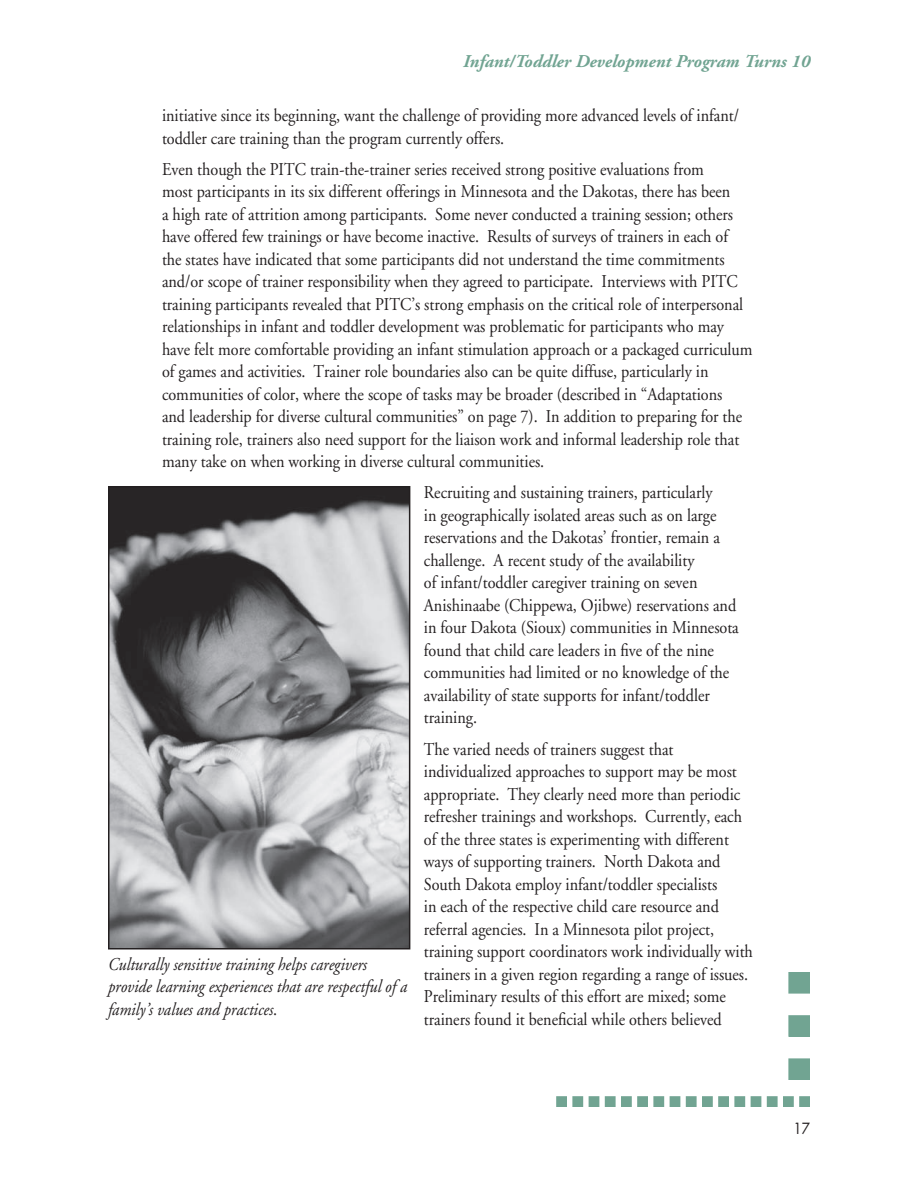
<style>
.page{position:relative;width:918px;height:1188px;background:#fff}
.page>*{position:absolute;margin:0;border:0;box-sizing:border-box;transform-origin:0 0}
.t1{font:18px/22.5px "Adobe Garamond LT";color:#231f20;scale:.9 1}
.t2{font:italic 18px/22.5px "Adobe Garamond LT";color:#231f20;scale:.9 1}
.t3{font:italic 700 18px "Adobe Garamond LT";color:#71a492}
.t4{font:15px "Futura LT";color:#231f20;scale:.9 1}
.s1{font-style:normal}
</style>
<div class="page">
<div style="left:789px;top:1059px;width:20px;height:20px;background:#71a492"></div>
<div style="left:788px;top:1058px;width:22px;height:22px;border:2px solid #71a492"></div>
<div style="left:789px;top:1016px;width:20px;height:20px;background:#71a492"></div>
<div style="left:788px;top:1015px;width:22px;height:22px;border:2px solid #71a492"></div>
<div style="left:789px;top:973px;width:20px;height:20px;background:#71a492"></div>
<div style="left:788px;top:972px;width:22px;height:22px;border:2px solid #71a492"></div>
<div style="left:800px;top:1097px;width:9px;height:9px;background:#71a492"></div>
<div style="left:799px;top:1096px;width:11px;height:11px;border:2px solid #71a492"></div>
<div style="left:768px;top:1097px;width:9px;height:9px;background:#71a492"></div>
<div style="left:767px;top:1096px;width:11px;height:11px;border:2px solid #71a492"></div>
<div style="left:751px;top:1097px;width:10px;height:9px;background:#71a492"></div>
<div style="left:751px;top:1096px;width:10px;height:11px;border:2px solid #71a492"></div>
<div style="left:784px;top:1097px;width:9px;height:9px;background:#71a492"></div>
<div style="left:783px;top:1096px;width:11px;height:11px;border:2px solid #71a492"></div>
<div style="left:735px;top:1097px;width:9px;height:9px;background:#71a492"></div>
<div style="left:734px;top:1096px;width:11px;height:11px;border:2px solid #71a492"></div>
<div style="left:703px;top:1097px;width:9px;height:9px;background:#71a492"></div>
<div style="left:702px;top:1096px;width:11px;height:11px;border:2px solid #71a492"></div>
<div style="left:687px;top:1097px;width:9px;height:9px;background:#71a492"></div>
<div style="left:686px;top:1096px;width:11px;height:11px;border:2px solid #71a492"></div>
<div style="left:719px;top:1097px;width:9px;height:9px;background:#71a492"></div>
<div style="left:718px;top:1096px;width:11px;height:11px;border:2px solid #71a492"></div>
<div style="left:670px;top:1097px;width:10px;height:9px;background:#71a492"></div>
<div style="left:670px;top:1096px;width:10px;height:11px;border:2px solid #71a492"></div>
<div style="left:638px;top:1097px;width:9px;height:9px;background:#71a492"></div>
<div style="left:637px;top:1096px;width:11px;height:11px;border:2px solid #71a492"></div>
<div style="left:622px;top:1097px;width:9px;height:9px;background:#71a492"></div>
<div style="left:621px;top:1096px;width:11px;height:11px;border:2px solid #71a492"></div>
<div style="left:654px;top:1097px;width:9px;height:9px;background:#71a492"></div>
<div style="left:653px;top:1096px;width:11px;height:11px;border:2px solid #71a492"></div>
<div style="left:606px;top:1097px;width:9px;height:9px;background:#71a492"></div>
<div style="left:605px;top:1096px;width:11px;height:11px;border:2px solid #71a492"></div>
<div style="left:573px;top:1097px;width:9px;height:9px;background:#71a492"></div>
<div style="left:572px;top:1096px;width:11px;height:11px;border:2px solid #71a492"></div>
<div style="left:557px;top:1097px;width:9px;height:9px;background:#71a492"></div>
<div style="left:556px;top:1096px;width:11px;height:11px;border:2px solid #71a492"></div>
<div style="left:589px;top:1097px;width:10px;height:9px;background:#71a492"></div>
<div style="left:589px;top:1096px;width:10px;height:11px;border:2px solid #71a492"></div>
<img style="left:111px;top:489px;width:296px;height:458px">
<div style="left:108px;top:486px;width:302px;height:464px;border:2px solid #231f20"></div>
<p class="t3" style="left:463px;top:51px;width:348px">Infant/Toddler Development Program Turns 10</p>
<p class="t1" style="left:162px;top:105px;width:643px">initiative since its beginning, want the challenge of providing more advanced levels of infant/ toddler care training than the program currently offers.</p>
<p class="t1" style="left:162px;top:158px;width:658px">Even though the PITC train-the-trainer series received strong positive evaluations from<br>most participants in its six different offerings in Minnesota and the Dakotas, there has been<br>a high rate of attrition among participants. Some never conducted a training session; others have offered few trainings or have become inactive. Results of surveys of trainers in each of<br>the states have indicated that some participants did not understand the time commitments and/or scope of trainer responsibility when they agreed to participate. Interviews with PITC training participants revealed that PITC’s strong emphasis on the critical role of interpersonal relationships in infant and toddler development was problematic for participants who may have felt more comfortable providing an infant stimulation approach or a packaged curriculum of games and activities. Trainer role boundaries also can be quite diffuse, particularly in communities of color, where the scope of tasks may be broader (described in “Adaptations<br>and leadership for diverse cultural communities” on page 7). In addition to preparing for the training role, trainers also need support for the liaison work and informal leadership role that many take on when working in diverse cultural communities.</p>
<p class="t1" style="left:424px;top:482px;width:351px">Recruiting and sustaining trainers, particularly<br>in geographically isolated areas such as on large reservations and the Dakotas’ frontier, remain a challenge. A recent study of the availability<br>of infant/toddler caregiver training on seven Anishinaabe (Chippewa, Ojibwe) reservations and in four Dakota (Sioux) communities in Minnesota found that child care leaders in five of the nine communities had limited or no knowledge of the availability of state supports for infant/toddler training.</p>
<p class="t1" style="left:424px;top:738px;width:367px">The varied needs of trainers suggest that individualized approaches to support may be most appropriate. They clearly need more than periodic refresher trainings and workshops. Currently, each of the three states is experimenting with different ways of supporting trainers. North Dakota and South Dakota employ infant/toddler specialists<br>in each of the respective child care resource and referral agencies. In a Minnesota pilot project, training support coordinators work individually with trainers in a given region regarding a range of issues.<br>Preliminary results of this effort are mixed; some trainers found it beneficial while others believed</p>
<p class="t2" style="left:108px;top:954px;width:334px">Culturally sensitive training helps caregivers provide learning experiences that are respectful of a family’s values and practices<span class="s1">.</span></p>
<p class="t4" style="left:793px;top:1119px;width:20px">17</p>
</div>
